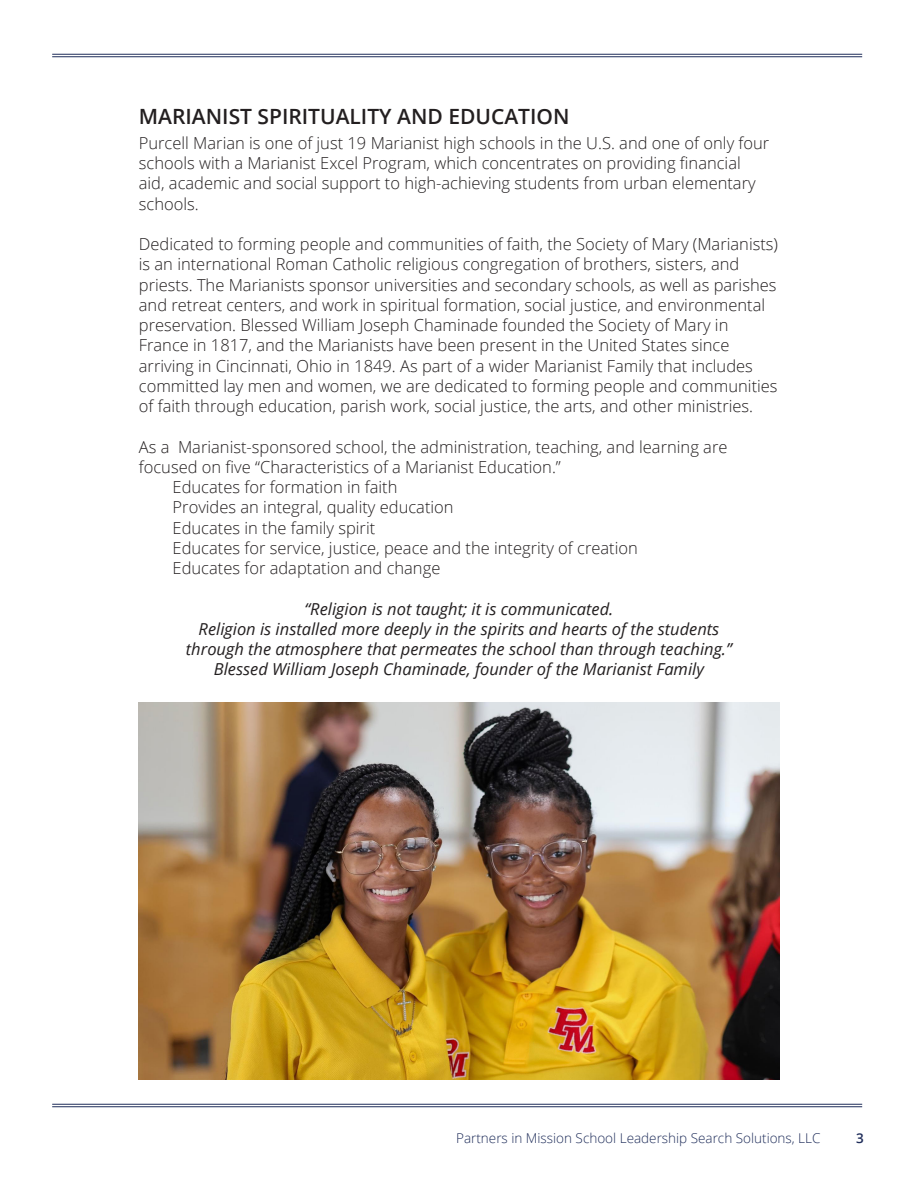
<style>
.page{position:relative;width:918px;height:1188px;background:#fff}
.page>*{position:absolute;margin:0;border:0;box-sizing:border-box;transform-origin:0 0}
.Section_Header{font:600 21px "Open Sans";color:#231f20}
.t1{font:300 16.5px/20.2px "Open Sans";color:#231f20}
.t2{font:italic 16.5px "Open Sans";color:#231f20}
.t3{font:300 13.5px "Open Sans";color:#1f2d5a}
.t4{font:600 13.5px "Open Sans";color:#1f2d5a}
</style>
<div class="page">
<hr style="left:52px;top:54px;width:810px;height:1px;background:#1f2d5a">
<hr style="left:52px;top:56px;width:810px;height:1px;background:#1f2d5a">
<hr style="left:52px;top:1104px;width:810px;height:1px;background:#1f2d5a">
<hr style="left:52px;top:1106px;width:810px;height:1px;background:#1f2d5a">
<img style="left:139px;top:703px;width:641px;height:377px">
<p class="Section_Header" style="left:139px;top:102px;width:432px">MARIANIST SPIRITUALITY AND EDUCATION</p>
<p class="t1" style="left:139px;top:132px;width:632px">Purcell Marian is one of just 19 Marianist high schools in the U.S. and one of only four schools with a Marianist Excel Program, which concentrates on providing financial aid, academic and social support to high-achieving students from urban elementary schools.</p>
<p class="t1" style="left:139px;top:234px;width:641px">Dedicated to forming people and communities of faith, the Society of Mary (Marianists) is an international Roman Catholic religious congregation of brothers, sisters, and priests. The Marianists sponsor universities and secondary schools, as well as parishes and retreat centers, and work in spiritual formation, social justice, and environmental preservation. Blessed William Joseph Chaminade founded the Society of Mary in France in 1817, and the Marianists have been present in the United States since arriving in Cincinnati, Ohio in 1849. As part of a wider Marianist Family that includes committed lay men and women, we are dedicated to forming people and communities of faith through education, parish work, social justice, the arts, and other ministries.</p>
<p class="t1" style="left:139px;top:436px;width:590px">As a Marianist-sponsored school, the administration, teaching, and learning are focused on five “Characteristics of a Marianist Education.”</p>
<p class="t1" style="left:173px;top:477px;width:226px">Educates for formation in faith</p>
<p class="t1" style="left:173px;top:497px;width:283px">Provides an integral, quality education</p>
<p class="t1" style="left:173px;top:517px;width:204px">Educates in the family spirit</p>
<p class="t1" style="left:173px;top:537px;width:467px">Educates for service, justice, peace and the integrity of creation</p>
<p class="t1" style="left:173px;top:558px;width:269px">Educates for adaptation and change</p>
<p class="t2" style="left:305px;top:597px;width:310px">“Religion is not taught; it is communicated.</p>
<p class="t2" style="left:199px;top:618px;width:522px">Religion is installed more deeply in the spirits and hearts of the students</p>
<p class="t2" style="left:186px;top:638px;width:547px">through the atmosphere that permeates the school than through teaching.”</p>
<p class="t2" style="left:214px;top:658px;width:492px">Blessed William Joseph Chaminade, founder of the Marianist Family</p>
<p class="t3" style="left:456px;top:1129px;width:366px">Partners in Mission School Leadership Search Solutions, LLC</p>
<p class="t4" style="left:856px;top:1128px;width:9px">3</p>
</div>
